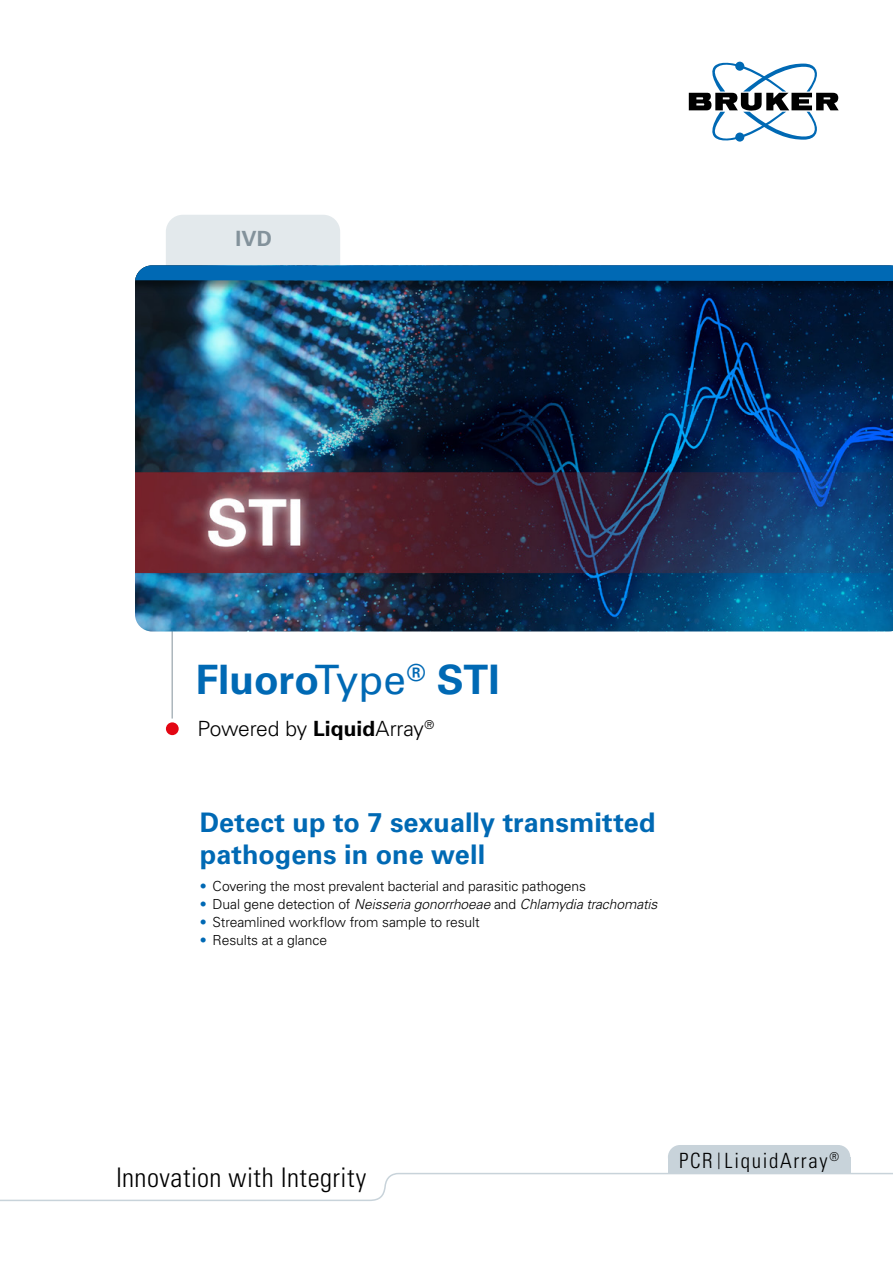
<style>
.page{position:relative;width:893px;height:1263px;background:#fff}
.page>*{position:absolute;margin:0;border:0;box-sizing:border-box;transform-origin:0 0}
.brochure_Headline{font:700 40.5px "Univers LT Std";letter-spacing:-.005em;color:#0069b4}
.brochure_body{font:700 27px/32.4px "Univers LT Std";color:#0069b4}
.brochure_title-claim{font:300 condensed 27px "Univers LT Std";letter-spacing:.015em;color:#000}
.brochure_body-2{font:300 21px "Univers LT Std";letter-spacing:-.015em;color:#000}
.brochure_title-techn{font:300 condensed 21px "Univers LT Std";letter-spacing:.08em;color:#000}
.t1{font:700 21px "Univers LT Std";color:#83929b}
.brochure_body-3{font:300 13.8px "Univers LT Std";letter-spacing:-.01em;color:#000}
.brochure_body-4{font:italic 300 13.8px "Univers LT Std";letter-spacing:-.005em;color:#000}
.s1{font-weight:400}
.s2{font-weight:700}
.s3{color:#0069b4}
.s4{font-style:normal;color:#0069b4}
.s5{font-style:normal}
.s6{font-size:16.5px}
</style>
<div class="page">
<div style="left:166px;top:215px;width:174px;height:178px;background:#e3e9ec;border-radius:17px"></div>
<hr style="left:172px;top:614px;width:1px;height:104px;background:#83929b">
<div style="left:166px;top:722px;width:13px;height:13px;background:#e30613;border-radius:50%"></div>
<img style="left:135px;top:296px;width:758px;height:335px">
<svg style="left:689px;top:62px;width:150px;height:80px"></svg>
<svg style="left:0;top:1172px;width:893px;height:29px"></svg>
<div style="left:668px;top:1158px;width:182px;height:15px;background:#c8d3da"></div>
<div style="left:668px;top:1145px;width:182px;height:24px;background:#c8d3da;border-radius:12px"></div>
<div style="left:135px;top:265px;width:758px;height:31px;background:#000;opacity:.5"></div>
<svg style="left:135px;top:265px;width:758px;height:16px;background:#0368b0"></svg>
<p class="t1" style="left:236px;top:226px;width:38px">IVD</p>
<p class="brochure_Headline" style="left:196px;top:656px;width:305px">Fluoro<span class="s1">Type</span><sup>®</sup> STI</p>
<p class="brochure_body-2" style="left:197px;top:716px;width:238px">Powered by <span class="s2">Liquid</span>Array<sup>®</sup></p>
<p class="brochure_body" style="left:200px;top:806px;width:457px">Detect up to 7 sexually transmitted pathogens in one well</p>
<p class="brochure_body-3" style="left:200px;top:878px;width:388px"><span class="s3">•</span> Covering the most prevalent bacterial and parasitic pathogens</p>
<p class="brochure_body-4" style="left:200px;top:896px;width:459px"><span class="s4">•</span> <span class="s5">Dual gene detection of</span> Neisseria gonorrhoeae <span class="s5">and</span> Chlamydia trachomatis</p>
<p class="brochure_body-3" style="left:200px;top:914px;width:281px"><span class="s3">•</span> Streamlined workflow from sample to result</p>
<p class="brochure_body-3" style="left:200px;top:932px;width:129px"><span class="s3">•</span> Results at a glance</p>
<p class="brochure_title-claim" style="left:116px;top:1161px;width:252px">Innovation with Integrity</p>
<p class="brochure_title-techn" style="left:679px;top:1148px;width:162px">PCR <span class="s6">|</span> LiquidArray<sup>®</sup></p>
</div>
